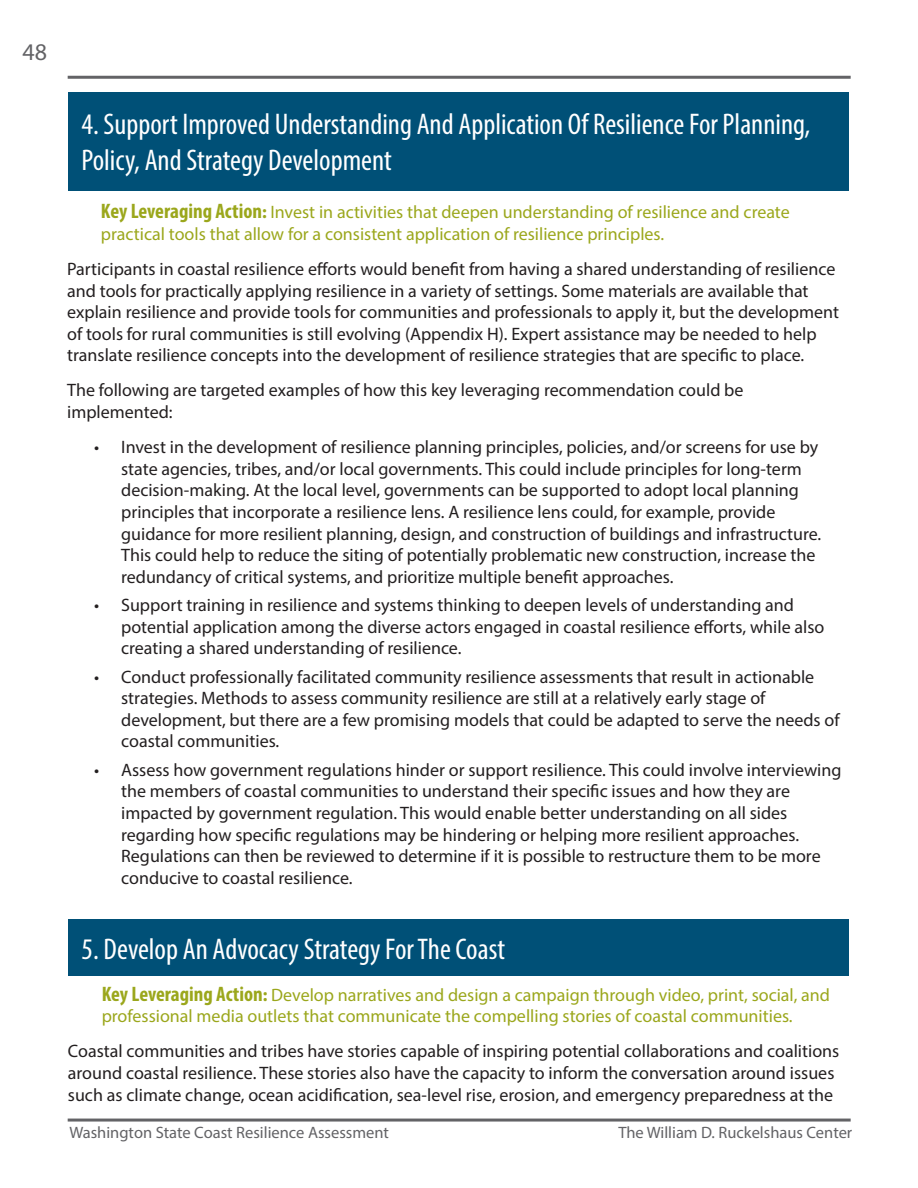
<style>
.page{position:relative;width:918px;height:1188px;background:#fff}
.page>*{position:absolute;margin:0;border:0;box-sizing:border-box;transform-origin:0 0}
.t1{font:condensed 30px/36px "Myriad Pro";color:#fff}
.t2{font:24px "Myriad Pro";color:#636366}
.t3{font:18px/21.6px "Myriad Pro";color:#231f20}
.t4{font:18px/21.6px "Myriad Pro";color:#9ba71c}
.t5{font:16.5px "Myriad Pro";color:#636366}
.s1{font-weight:700;font-stretch:condensed;font-size:21px}
.s2{font-weight:700}
</style>
<div class="page">
<hr style="left:68px;top:76px;width:783px;height:3px;background:#636366">
<hr style="left:68px;top:1119px;width:783px;height:3px;background:#636366">
<div style="left:68px;top:92px;width:780px;height:99px;background:#005077"></div>
<div style="left:68px;top:919px;width:780px;height:56px;background:#005077"></div>
<p class="t2" style="left:23px;top:37px;width:26px">48</p>
<p class="t1" style="left:81px;top:106px;width:730px">4. Support Improved Understanding And Application Of Resilience For Planning,<br>Policy, And Strategy Development</p>
<p class="t4" style="left:101px;top:201px;width:690px"><span class="s1">Key Leveraging Action</span><span class="s2">:</span> Invest in activities that deepen understanding of resilience and create practical tools that allow for a consistent application of resilience principles.</p>
<p class="t3" style="left:67px;top:258px;width:773px">Participants in coastal resilience efforts would benefit from having a shared understanding of resilience and tools for practically applying resilience in a variety of settings. Some materials are available that explain resilience and provide tools for communities and professionals to apply it, but the development of tools for rural communities is still evolving (Appendix H). Expert assistance may be needed to help translate resilience concepts into the development of resilience strategies that are specific to place.</p>
<p class="t3" style="left:67px;top:379px;width:678px">The following are targeted examples of how this key leveraging recommendation could be implemented:</p>
<p class="t3" style="left:121px;top:436px;width:702px;text-indent:-27px">• Invest in the development of resilience planning principles, policies, and/or screens for use by state agencies, tribes, and/or local governments. This could include principles for long-term decision-making. At the local level, governments can be supported to adopt local planning principles that incorporate a resilience lens. A resilience lens could, for example, provide guidance for more resilient planning, design, and construction of buildings and infrastructure.<br>This could help to reduce the siting of potentially problematic new construction, increase the redundancy of critical systems, and prioritize multiple benefit approaches.</p>
<p class="t3" style="left:121px;top:594px;width:705px;text-indent:-27px">• Support training in resilience and systems thinking to deepen levels of understanding and potential application among the diverse actors engaged in coastal resilience efforts, while also creating a shared understanding of resilience.</p>
<p class="t3" style="left:121px;top:666px;width:720px;text-indent:-27px">• Conduct professionally facilitated community resilience assessments that result in actionable strategies. Methods to assess community resilience are still at a relatively early stage of development, but there are a few promising models that could be adapted to serve the needs of coastal communities.</p>
<p class="t3" style="left:121px;top:759px;width:722px;text-indent:-27px">• Assess how government regulations hinder or support resilience. This could involve interviewing the members of coastal communities to understand their specific issues and how they are impacted by government regulation. This would enable better understanding on all sides regarding how specific regulations may be hindering or helping more resilient approaches.<br>Regulations can then be reviewed to determine if it is possible to restructure them to be more conducive to coastal resilience.</p>
<p class="t1" style="left:81px;top:930px;width:425px">5. Develop An Advocacy Strategy For The Coast</p>
<p class="t4" style="left:102px;top:984px;width:730px"><span class="s1">Key Leveraging Action</span><span class="s2">:</span> Develop narratives and design a campaign through video, print, social, and professional media outlets that communicate the compelling stories of coastal communities.</p>
<p class="t3" style="left:68px;top:1040px;width:773px">Coastal communities and tribes have stories capable of inspiring potential collaborations and coalitions around coastal resilience. These stories also have the capacity to inform the conversation around issues such as climate change, ocean acidification, sea-level rise, erosion, and emergency preparedness at the</p>
<p class="t5" style="left:69px;top:1123px;width:321px">Washington State Coast Resilience Assessment</p>
<p class="t5" style="left:618px;top:1123px;width:235px">The William D. Ruckelshaus Center</p>
</div>
